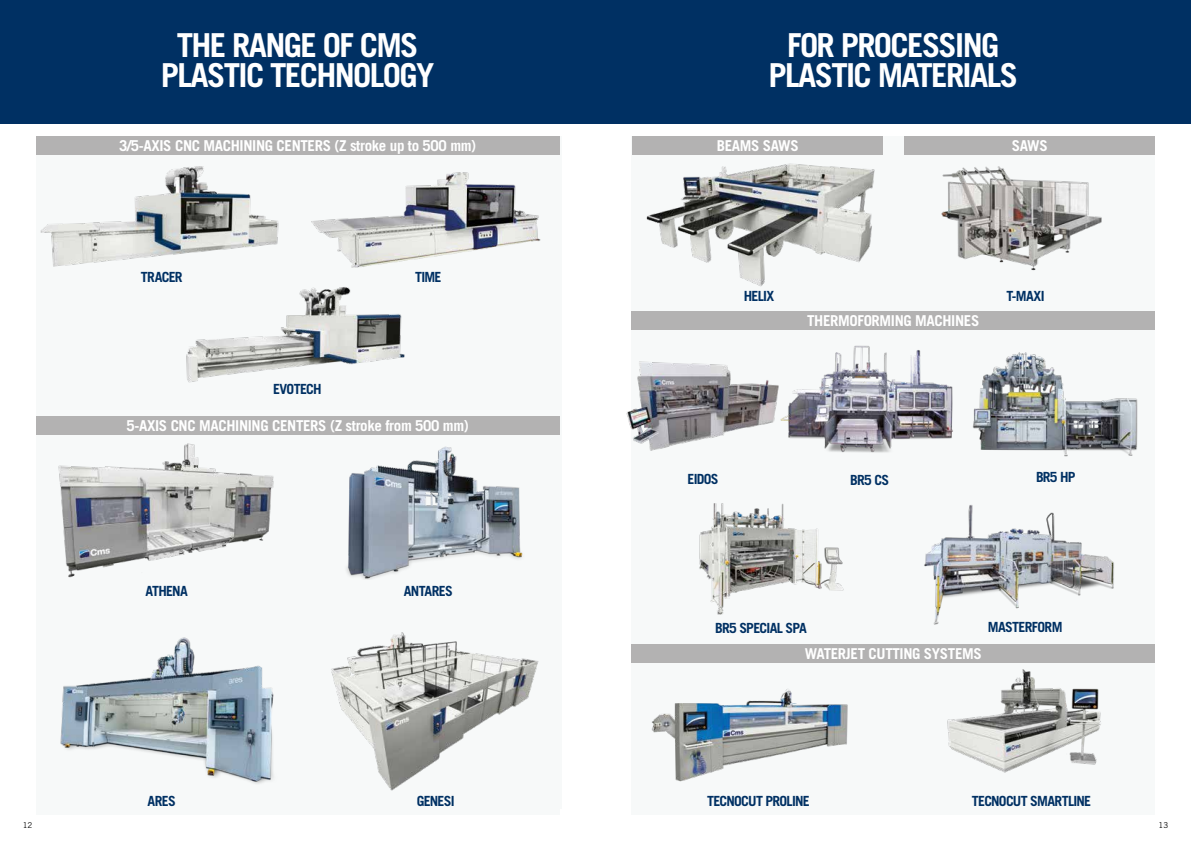
<style>
.page{position:relative;width:1191px;height:842px;background:#fff}
.page>*{position:absolute;margin:0;border:0;box-sizing:border-box;transform-origin:0 0}
.t1{font:700 33px/30.6px "Trade Gothic LT Std";letter-spacing:-.05em;color:#fff;text-align:center}
.t2{font:700 15px "Trade Gothic LT Std";letter-spacing:-.025em;color:#fff}
.t3{font:700 14px "Trade Gothic LT Std";letter-spacing:-.05em;color:#003063}
.t4{font:8px "Trade Gothic LT Std";color:#000}
</style>
<div class="page">
<div style="left:631px;top:136px;width:524px;height:678px;background:#f7f9f9"></div>
<div style="left:0;top:0;width:1191px;height:123px;background:#003063"></div>
<div style="left:904px;top:136px;width:251px;height:18px;background:#b3b2b2"></div>
<img style="left:928px;top:154px;width:192px;height:117px">
<div style="left:631px;top:311px;width:524px;height:19px;background:#b3b2b2"></div>
<img style="left:924px;top:505px;width:190px;height:120px">
<img style="left:787px;top:345px;width:166px;height:108px">
<div style="left:632px;top:136px;width:251px;height:18px;background:#b3b2b2"></div>
<img style="left:640px;top:154px;width:243px;height:133px">
<img style="left:651px;top:689px;width:197px;height:93px">
<div style="left:631px;top:644px;width:524px;height:19px;background:#b3b2b2"></div>
<div style="left:36px;top:136px;width:523px;height:678px;background:#f7f9f9"></div>
<div style="left:36px;top:136px;width:523px;height:18px;background:#b3b2b2"></div>
<img style="left:40px;top:166px;width:239px;height:101px">
<img style="left:186px;top:287px;width:219px;height:96px">
<div style="left:36px;top:417px;width:523px;height:18px;background:#b3b2b2"></div>
<img style="left:58px;top:443px;width:216px;height:135px">
<img style="left:60px;top:637px;width:214px;height:147px">
<img style="left:346px;top:446px;width:177px;height:134px">
<img style="left:311px;top:172px;width:230px;height:96px">
<img style="left:331px;top:632px;width:208px;height:159px">
<img style="left:626px;top:361px;width:161px;height:90px">
<img style="left:699px;top:503px;width:145px;height:112px">
<img style="left:947px;top:669px;width:154px;height:104px">
<img style="left:972px;top:352px;width:166px;height:105px">
<h1 class="t1" style="left:161px;top:29px;width:275px">THE RANGE OF CMS<br>PLASTIC TECHNOLOGY</h1>
<h1 class="t1" style="left:768px;top:29px;width:251px">FOR PROCESSING<br>PLASTIC MATERIALS</h1>
<p class="t2" style="left:119px;top:136px;width:358px">3/5-AXIS CNC MACHINING CENTERS (Z stroke up to 500 mm)</p>
<p class="t3" style="left:141px;top:268px;width:43px">TRACER</p>
<p class="t3" style="left:415px;top:268px;width:28px">TIME</p>
<p class="t3" style="left:273px;top:380px;width:50px">EVOTECH</p>
<p class="t2" style="left:127px;top:417px;width:344px">5-AXIS CNC MACHINING CENTERS (Z stroke from 500 mm)</p>
<p class="t3" style="left:145px;top:582px;width:44px">ATHENA</p>
<p class="t3" style="left:148px;top:793px;width:30px">ARES</p>
<p class="t3" style="left:404px;top:582px;width:51px">ANTARES</p>
<p class="t3" style="left:417px;top:793px;width:39px">GENESI</p>
<p class="t2" style="left:716px;top:136px;width:83px">BEAMS SAWS</p>
<p class="t2" style="left:1011px;top:136px;width:37px">SAWS</p>
<p class="t3" style="left:744px;top:288px;width:32px">HELIX</p>
<p class="t2" style="left:807px;top:311px;width:174px">THERMOFORMING MACHINES</p>
<p class="t3" style="left:1006px;top:288px;width:40px">T-MAXI</p>
<p class="t3" style="left:687px;top:471px;width:33px">EIDOS</p>
<p class="t3" style="left:850px;top:471px;width:41px">BR5 CS</p>
<p class="t3" style="left:1036px;top:468px;width:41px">BR5 HP</p>
<p class="t3" style="left:715px;top:619px;width:93px">BR5 SPECIAL SPA</p>
<p class="t3" style="left:987px;top:619px;width:76px">MASTERFORM</p>
<p class="t2" style="left:804px;top:644px;width:178px">WATERJET CUTTING SYSTEMS</p>
<p class="t3" style="left:707px;top:793px;width:104px">TECNOCUT PROLINE</p>
<p class="t3" style="left:971px;top:793px;width:121px">TECNOCUT SMARTLINE</p>
<p class="t4" style="left:23px;top:820px;width:11px">12</p>
<p class="t4" style="left:1158px;top:820px;width:11px">13</p>
</div>
